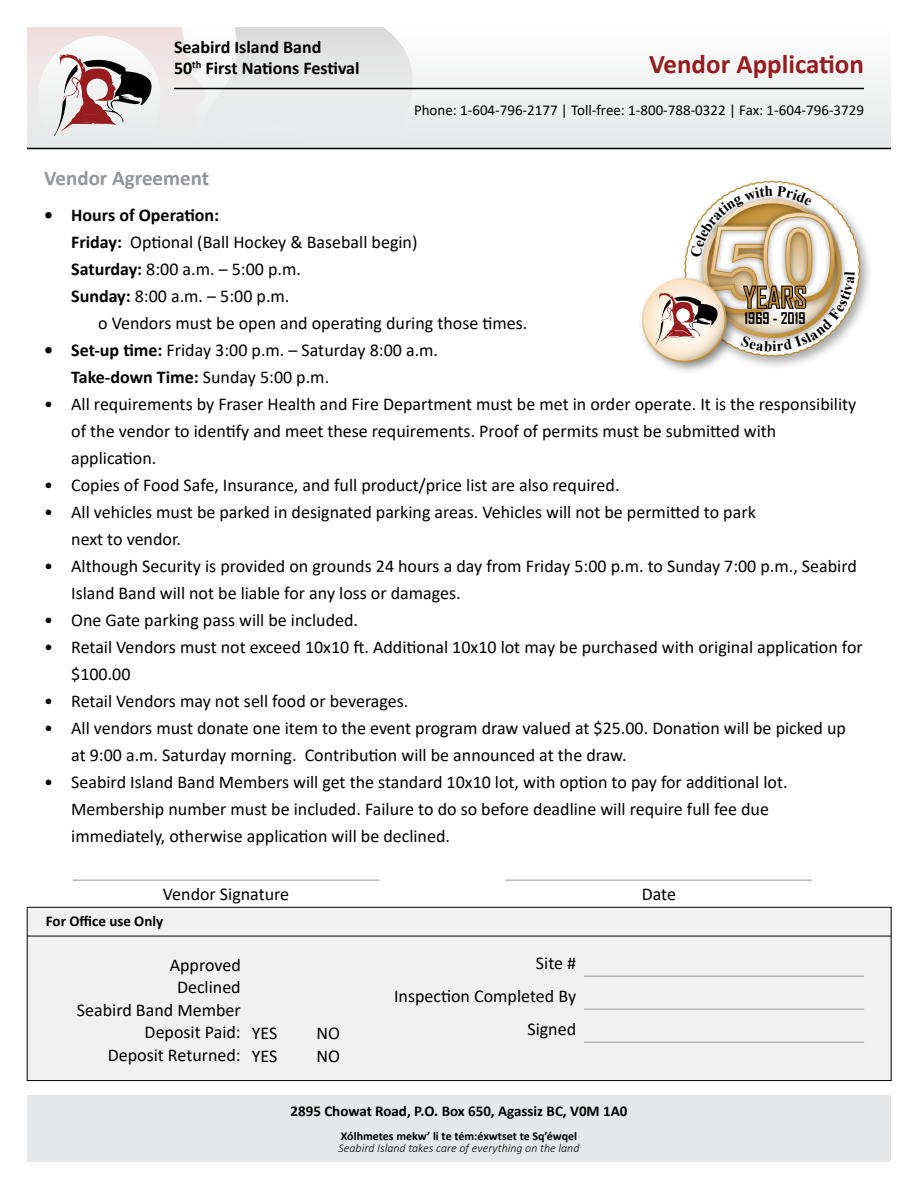
<style>
.page{position:relative;width:918px;height:1188px;background:#fff}
.page>*{position:absolute;margin:0;border:0;box-sizing:border-box;transform-origin:0 0}
.t1{font:700 28.95px "Agency FB";color:#bf892c}
.t2{font:700 27px "Calibri";color:#981b1e}
.t3{font:700 21px "Calibri";color:#939598}
.t4{font:18px/27px "Calibri";color:#000}
.t5{font:700 18px/21.6px "Calibri";color:#000}
.t6{font:700 15.45px "Agency FB";color:#000}
.t7{font:15px "Calibri";color:#000}
.t8{font:700 15px "Calibri";color:#000}
.t9{font:italic 300 12px "Calibri";color:#000}
.t10{font:700 12px "Calibri";color:#000}
.s1{font-weight:700}
</style>
<div class="page">
<svg style="left:212px;top:27px;width:679px;height:121px;fill:#edeeee"></svg>
<div style="left:27px;top:1096px;width:864px;height:66px;background:#e6e7e8"></div>
<svg style="left:27px;top:27px;width:185px;height:121px"></svg>
<hr style="left:174px;top:88px;width:690px;height:1px;background:#000">
<hr style="left:27px;top:148px;width:864px;height:1px;background:#000">
<img style="left:751px;top:236px;width:119px;height:130px">
<img style="left:641px;top:319px;width:75px;height:52px">
<hr style="left:73px;top:880px;width:307px;height:1px;background:#939598">
<hr style="left:506px;top:880px;width:306px;height:1px;background:#939598">
<div style="left:27px;top:907px;width:864px;height:174px;background:#f1f1f2"></div>
<div style="left:27px;top:907px;width:864px;height:174px;border:1px solid #000"></div>
<hr style="left:584px;top:976px;width:280px;height:1px;background:#939598">
<hr style="left:584px;top:1009px;width:280px;height:1px;background:#939598">
<hr style="left:584px;top:1042px;width:280px;height:1px;background:#939598">
<hr style="left:27px;top:936px;width:864px;height:1px;background:#000">
<svg style="left:642px;top:180px;width:219px;height:182px"></svg>
<p class="t5" style="left:174px;top:35px;width:187px">Seabird Island Band<br>50<sup>th</sup> First Nations Festival</p>
<h2 class="t2" style="left:649px;top:45px;width:217px">Vendor Application</h2>
<p class="t7" style="left:414px;top:100px;width:452px">Phone: 1-604-796-2177 | Toll-free: 1-800-788-0322 | Fax: 1-604-796-3729</p>
<p class="t3" style="left:44px;top:163px;width:167px">Vendor Agreement</p>
<p class="t4" style="left:71px;top:201px;width:348px;text-indent:-27px"><span class="s1">• Hours of Operation:<br>Friday:</span> Optional (Ball Hockey &amp; Baseball begin)<br><span class="s1">Saturday:</span> 8:00 a.m. – 5:00 p.m.<br><span class="s1">Sunday:</span> 8:00 a.m. – 5:00 p.m.</p>
<p class="t4" style="left:98px;top:309px;width:431px">o Vendors must be open and operating during those times.</p>
<p class="t4" style="left:71px;top:336px;width:368px;text-indent:-27px"><span class="s1">• Set-up time:</span> Friday 3:00 p.m. – Saturday 8:00 a.m.<br><span class="s1">Take-down Time:</span> Sunday 5:00 p.m.</p>
<p class="t4" style="left:71px;top:390px;width:787px;text-indent:-27px">• All requirements by Fraser Health and Fire Department must be met in order operate. It is the responsibility of the vendor to identify and meet these requirements. Proof of permits must be submitted with application.</p>
<p class="t4" style="left:44px;top:471px;width:577px">• Copies of Food Safe, Insurance, and full product/price list are also required.</p>
<p class="t4" style="left:71px;top:498px;width:686px;text-indent:-27px">• All vehicles must be parked in designated parking areas. Vehicles will not be permitted to park next to vendor.</p>
<p class="t4" style="left:71px;top:552px;width:787px;text-indent:-27px">• Although Security is provided on grounds 24 hours a day from Friday 5:00 p.m. to Sunday 7:00 p.m., Seabird<br>Island Band will not be liable for any loss or damages.</p>
<p class="t4" style="left:44px;top:606px;width:315px">• One Gate parking pass will be included.</p>
<p class="t4" style="left:71px;top:633px;width:793px;text-indent:-27px">• Retail Vendors must not exceed 10x10 ft. Additional 10x10 lot may be purchased with original application for $100.00</p>
<p class="t4" style="left:44px;top:687px;width:366px">• Retail Vendors may not sell food or beverages.</p>
<p class="t4" style="left:71px;top:714px;width:776px;text-indent:-27px">• All vendors must donate one item to the event program draw valued at $25.00. Donation will be picked up at 9:00 a.m. Saturday morning. Contribution will be announced at the draw.</p>
<p class="t4" style="left:71px;top:768px;width:718px;text-indent:-27px">• Seabird Island Band Members will get the standard 10x10 lot, with option to pay for additional lot.<br>Membership number must be included. Failure to do so before deadline will require full fee due immediately, otherwise application will be declined.</p>
<h1 class="t1" style="left:743px;top:279px;width:65px">YEARS</h1>
<p class="t6" style="left:745px;top:309px;width:62px">1969 - 2019</p>
<p class="t4" style="left:163px;top:880px;width:128px">Vendor Signature</p>
<p class="t4" style="left:642px;top:880px;width:36px">Date</p>
<p class="t8" style="left:46px;top:911px;width:119px">For Office use Only</p>
<p class="t4" style="left:77px;top:953px;width:165px;line-height:22.5px;text-align:right">Approved<br>Declined<br>Seabird Band Member<br>Deposit Paid:<br>Deposit Returned:</p>
<p class="t4" style="left:252px;top:1019px;width:27px">YES</p>
<p class="t4" style="left:317px;top:1019px;width:25px">NO</p>
<p class="t4" style="left:252px;top:1042px;width:27px">YES</p>
<p class="t4" style="left:317px;top:1042px;width:25px">NO</p>
<p class="t4" style="left:394px;top:946px;width:184px;line-height:33px;text-align:right">Site #<br>Inspection Completed By<br>Signed</p>
<p class="t8" style="left:291px;top:1100px;width:338px">2895 Chowat Road, P.O. Box 650, Agassiz BC, V0M 1A0</p>
<p class="t10" style="left:341px;top:1127px;width:238px">Xólhmetes mekw’ li te tém:éxwtset te Sq’éwqel</p>
<p class="t9" style="left:339px;top:1140px;width:242px">Seabird Island takes care of everything on the land</p>
</div>
